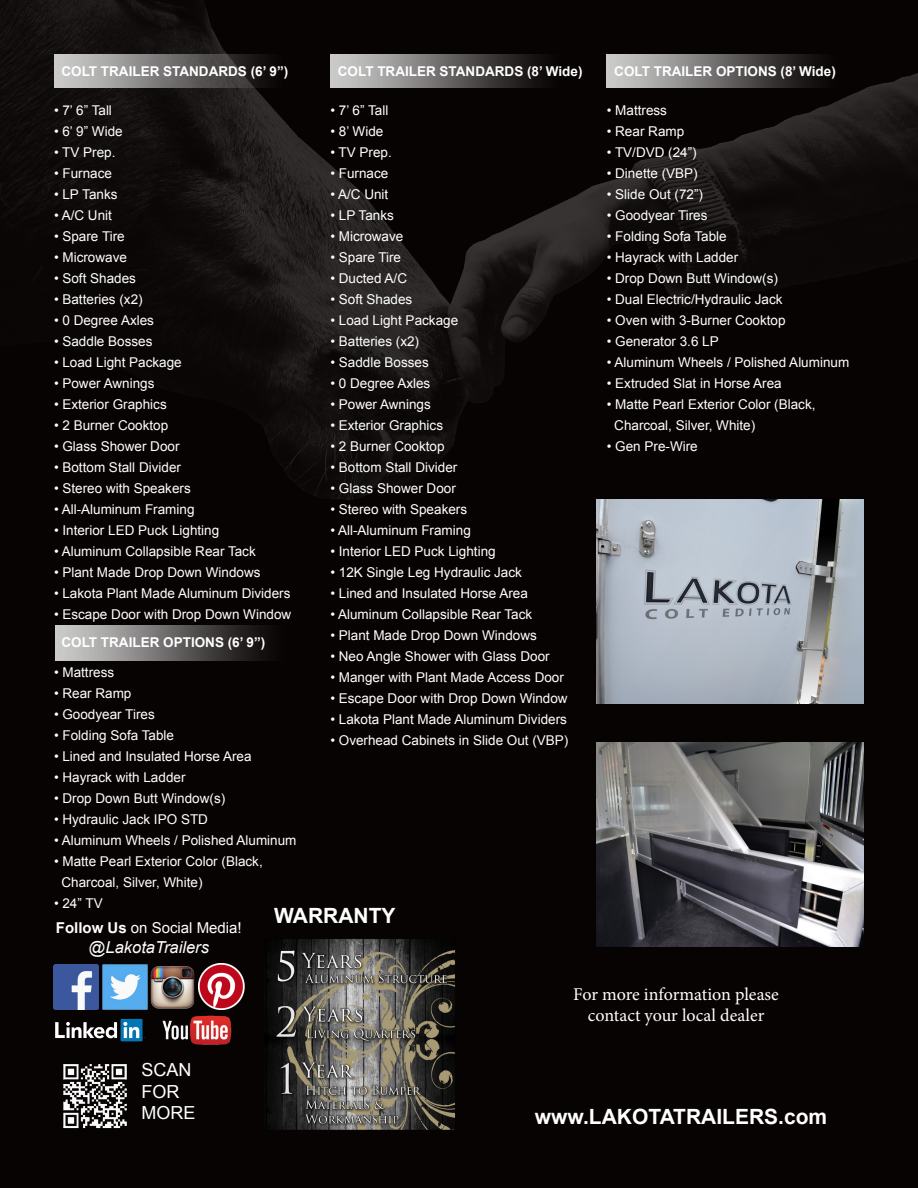
<style>
.page{position:relative;width:918px;height:1188px;background:#fff}
.page>*{position:absolute;margin:0;border:0;box-sizing:border-box;transform-origin:0 0}
.t1{font:700 21px "Arial";color:#fff}
.t2{font:18px/21.6px "Minion Pro";color:#fff;text-align:center}
.t3{font:18px/21.6px "Arial";color:#fff}
.t4{font:italic 16.5px "Arial";color:#fff}
.t5{font:15px "Arial";color:#fff}
.t6{font:13.5px "Arial";color:#fff}
.t7{font:700 13.5px "Arial";color:#fff}
.s1{font-weight:700}
</style>
<div class="page">
<div style="left:0;top:571px;width:918px;height:617px;background:#080303"></div>
<img style="left:0;top:0;width:918px;height:571px">
<img style="left:54px;top:1058px;width:82px;height:76px">
<img style="left:259px;top:934px;width:200px;height:200px">
<img style="left:54px;top:964px;width:45px;height:46px">
<img style="left:102px;top:964px;width:45px;height:46px">
<img style="left:150px;top:964px;width:46px;height:46px">
<img style="left:198px;top:964px;width:46px;height:45px">
<img style="left:53px;top:1017px;width:94px;height:27px">
<img style="left:158px;top:1011px;width:78px;height:39px">
<img style="left:596px;top:500px;width:268px;height:203px">
<img style="left:596px;top:742px;width:268px;height:204px">
<img style="left:54px;top:54px;width:234px;height:34px">
<img style="left:55px;top:626px;width:235px;height:35px">
<img style="left:330px;top:54px;width:235px;height:34px">
<img style="left:607px;top:54px;width:234px;height:34px">
<p class="t7" style="left:62px;top:62px;width:228px">COLT TRAILER STANDARDS (6’ 9”)</p>
<p class="t6" style="left:54px;top:102px;width:59px">• 7’ 6” Tall</p>
<p class="t6" style="left:54px;top:123px;width:70px">• 6’ 9” Wide</p>
<p class="t6" style="left:54px;top:144px;width:63px">• TV Prep.</p>
<p class="t6" style="left:54px;top:165px;width:59px">• Furnace</p>
<p class="t6" style="left:54px;top:186px;width:65px">• LP Tanks</p>
<p class="t6" style="left:54px;top:207px;width:59px">• A/C Unit</p>
<p class="t6" style="left:54px;top:228px;width:72px">• Spare Tire</p>
<p class="t6" style="left:54px;top:249px;width:74px">• Microwave</p>
<p class="t6" style="left:54px;top:270px;width:84px">• Soft Shades</p>
<p class="t6" style="left:54px;top:291px;width:90px">• Batteries (x2)</p>
<p class="t6" style="left:54px;top:312px;width:102px">• 0 Degree Axles</p>
<p class="t6" style="left:54px;top:333px;width:100px">• Saddle Bosses</p>
<p class="t6" style="left:54px;top:354px;width:129px">• Load Light Package</p>
<p class="t6" style="left:54px;top:375px;width:102px">• Power Awnings</p>
<p class="t6" style="left:54px;top:396px;width:114px">• Exterior Graphics</p>
<p class="t6" style="left:54px;top:417px;width:116px">• 2 Burner Cooktop</p>
<p class="t6" style="left:54px;top:438px;width:127px">• Glass Shower Door</p>
<p class="t6" style="left:54px;top:459px;width:129px">• Bottom Stall Divider</p>
<p class="t6" style="left:54px;top:480px;width:138px">• Stereo with Speakers</p>
<p class="t6" style="left:54px;top:501px;width:142px">• All-Aluminum Framing</p>
<p class="t6" style="left:54px;top:522px;width:167px">• Interior LED Puck Lighting</p>
<p class="t6" style="left:54px;top:543px;width:203px">• Aluminum Collapsible Rear Tack</p>
<p class="t6" style="left:54px;top:564px;width:208px">• Plant Made Drop Down Windows</p>
<p class="t6" style="left:54px;top:585px;width:238px">• Lakota Plant Made Aluminum Dividers</p>
<p class="t6" style="left:54px;top:606px;width:239px">• Escape Door with Drop Down Window</p>
<p class="t7" style="left:62px;top:634px;width:205px">COLT TRAILER OPTIONS (6’ 9”)</p>
<p class="t6" style="left:54px;top:664px;width:62px">• Mattress</p>
<p class="t6" style="left:54px;top:685px;width:79px">• Rear Ramp</p>
<p class="t6" style="left:54px;top:706px;width:102px">• Goodyear Tires</p>
<p class="t6" style="left:54px;top:727px;width:122px">• Folding Sofa Table</p>
<p class="t6" style="left:54px;top:748px;width:199px">• Lined and Insulated Horse Area</p>
<p class="t6" style="left:54px;top:769px;width:133px">• Hayrack with Ladder</p>
<p class="t6" style="left:54px;top:790px;width:173px">• Drop Down Butt Window(s)</p>
<p class="t6" style="left:54px;top:811px;width:156px">• Hydraulic Jack IPO STD</p>
<p class="t6" style="left:54px;top:832px;width:244px">• Aluminum Wheels / Polished Aluminum</p>
<p class="t6" style="left:54px;top:853px;width:210px">• Matte Pearl Exterior Color (Black,</p>
<p class="t6" style="left:62px;top:874px;width:143px">Charcoal, Silver, White)</p>
<p class="t6" style="left:54px;top:895px;width:50px">• 24” TV</p>
<p class="t7" style="left:338px;top:62px;width:246px">COLT TRAILER STANDARDS (8’ Wide)</p>
<p class="t6" style="left:330px;top:102px;width:59px">• 7’ 6” Tall</p>
<p class="t6" style="left:330px;top:123px;width:54px">• 8’ Wide</p>
<p class="t6" style="left:330px;top:144px;width:63px">• TV Prep.</p>
<p class="t6" style="left:330px;top:165px;width:59px">• Furnace</p>
<p class="t6" style="left:330px;top:186px;width:59px">• A/C Unit</p>
<p class="t6" style="left:330px;top:207px;width:65px">• LP Tanks</p>
<p class="t6" style="left:330px;top:228px;width:74px">• Microwave</p>
<p class="t6" style="left:330px;top:249px;width:72px">• Spare Tire</p>
<p class="t6" style="left:330px;top:270px;width:78px">• Ducted A/C</p>
<p class="t6" style="left:330px;top:291px;width:84px">• Soft Shades</p>
<p class="t6" style="left:330px;top:312px;width:129px">• Load Light Package</p>
<p class="t6" style="left:330px;top:333px;width:90px">• Batteries (x2)</p>
<p class="t6" style="left:330px;top:354px;width:100px">• Saddle Bosses</p>
<p class="t6" style="left:330px;top:375px;width:102px">• 0 Degree Axles</p>
<p class="t6" style="left:330px;top:396px;width:102px">• Power Awnings</p>
<p class="t6" style="left:330px;top:417px;width:114px">• Exterior Graphics</p>
<p class="t6" style="left:330px;top:438px;width:116px">• 2 Burner Cooktop</p>
<p class="t6" style="left:330px;top:459px;width:129px">• Bottom Stall Divider</p>
<p class="t6" style="left:330px;top:480px;width:127px">• Glass Shower Door</p>
<p class="t6" style="left:330px;top:501px;width:138px">• Stereo with Speakers</p>
<p class="t6" style="left:330px;top:522px;width:142px">• All-Aluminum Framing</p>
<p class="t6" style="left:330px;top:543px;width:167px">• Interior LED Puck Lighting</p>
<p class="t6" style="left:330px;top:564px;width:193px">• 12K Single Leg Hydraulic Jack</p>
<p class="t6" style="left:330px;top:585px;width:199px">• Lined and Insulated Horse Area</p>
<p class="t6" style="left:330px;top:606px;width:203px">• Aluminum Collapsible Rear Tack</p>
<p class="t6" style="left:330px;top:627px;width:208px">• Plant Made Drop Down Windows</p>
<p class="t6" style="left:330px;top:648px;width:221px">• Neo Angle Shower with Glass Door</p>
<p class="t6" style="left:330px;top:669px;width:235px">• Manger with Plant Made Access Door</p>
<p class="t6" style="left:330px;top:690px;width:239px">• Escape Door with Drop Down Window</p>
<p class="t6" style="left:330px;top:711px;width:238px">• Lakota Plant Made Aluminum Dividers</p>
<p class="t6" style="left:330px;top:732px;width:240px">• Overhead Cabinets in Slide Out (VBP)</p>
<p class="t1" style="left:274px;top:902px;width:123px">WARRANTY</p>
<p class="t5" style="left:56px;top:918px;width:187px"><span class="s1">Follow Us</span> on Social Media!</p>
<p class="t4" style="left:89px;top:937px;width:122px">@LakotaTrailers</p>
<p class="t7" style="left:614px;top:62px;width:223px">COLT TRAILER OPTIONS (8’ Wide)</p>
<p class="t6" style="left:607px;top:102px;width:62px">• Mattress</p>
<p class="t6" style="left:607px;top:123px;width:79px">• Rear Ramp</p>
<p class="t6" style="left:607px;top:144px;width:91px">• TV/DVD (24”)</p>
<p class="t6" style="left:607px;top:165px;width:93px">• Dinette (VBP)</p>
<p class="t6" style="left:607px;top:186px;width:98px">• Slide Out (72”)</p>
<p class="t6" style="left:607px;top:207px;width:102px">• Goodyear Tires</p>
<p class="t6" style="left:607px;top:228px;width:122px">• Folding Sofa Table</p>
<p class="t6" style="left:607px;top:249px;width:133px">• Hayrack with Ladder</p>
<p class="t6" style="left:607px;top:270px;width:173px">• Drop Down Butt Window(s)</p>
<p class="t6" style="left:607px;top:291px;width:177px">• Dual Electric/Hydraulic Jack</p>
<p class="t6" style="left:607px;top:312px;width:180px">• Oven with 3-Burner Cooktop</p>
<p class="t6" style="left:607px;top:333px;width:114px">• Generator 3.6 LP</p>
<p class="t6" style="left:607px;top:354px;width:244px">• Aluminum Wheels / Polished Aluminum</p>
<p class="t6" style="left:607px;top:375px;width:177px">• Extruded Slat in Horse Area</p>
<p class="t6" style="left:607px;top:396px;width:210px">• Matte Pearl Exterior Color (Black,</p>
<p class="t6" style="left:614px;top:417px;width:143px">Charcoal, Silver, White)</p>
<p class="t6" style="left:607px;top:438px;width:92px">• Gen Pre-Wire</p>
<p class="t3" style="left:142px;top:1059px;width:52px">SCAN<br>FOR</p>
<p class="t3" style="left:142px;top:1102px;width:55px">MORE</p>
<p class="t2" style="left:573px;top:983px;width:207px">For more information please contact your local dealer</p>
<p class="t1" style="left:535px;top:1102px;width:294px">www.LAKOTATRAILERS.com</p>
</div>
